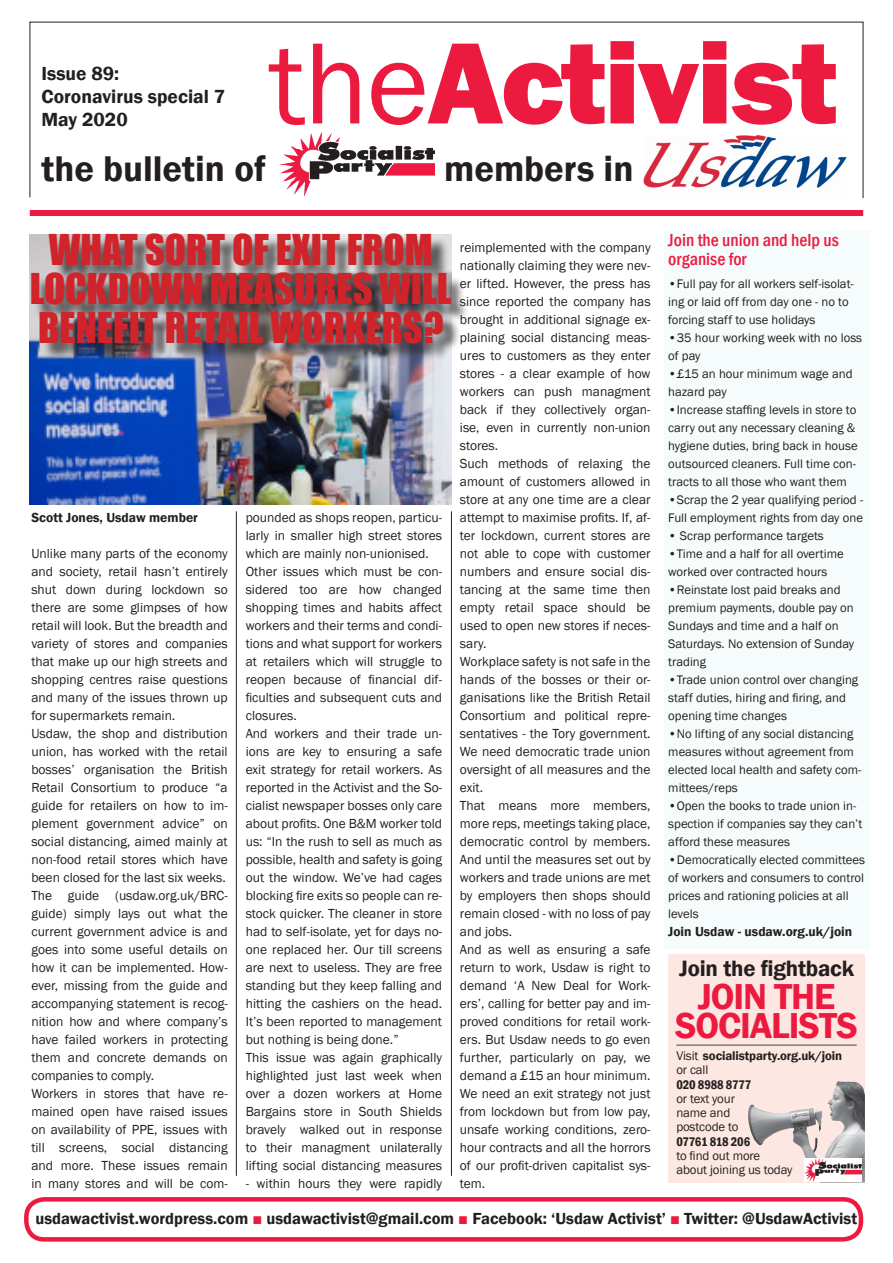
<style>
.page{position:relative;width:893px;height:1263px;background:#fff}
.page>*{position:absolute;margin:0;border:0;box-sizing:border-box;transform-origin:0 0}
.t1{font:800 119.7px "Franklin Gothic";letter-spacing:-.015em;color:#ed1a40}
.Main_head_Impact_120{font:39px/39px "Impact";color:#d1232a;text-align:center}
.Text_Body{font:600 37.05px/28.5px "Franklin Gothic";letter-spacing:-.03em;color:#ed1a40;text-align:center}
.t2{font:600 36.75px "Franklin Gothic";color:#231f20}
.Text_Body-2{font:600 22.8px "Franklin Gothic";letter-spacing:-.01em;color:#231f20}
.t3{font:600 19.5px/23.4px "Franklin Gothic";color:#231f20}
.Subhead{font:500 condensed 18px/19.5px "Franklin Gothic";color:#ed1a40}
.t4{font:600 16.5px "Franklin Gothic";color:#231f20}
.Nibs_Body{font:13.5px/18px "Franklin Gothic";color:#231f20;text-align:justify}
.Byline_Name_Bottom{font:600 13.5px "Franklin Gothic";color:#231f20}
.Head_Fine_36pt{font:12.9px/14.2px "Franklin Gothic";letter-spacing:-.01em;color:#231f20}
.Head_Fine_36pt-2{font:600 12.9px "Franklin Gothic";letter-spacing:-.01em;color:#231f20}
.Head_Fine_36pt-3{font:600 condensed 12.9px "Franklin Gothic";letter-spacing:-.015em;color:#231f20}
.Nibs_Body-2{font:12.75px/18px "Franklin Gothic";color:#231f20}
.s1{font-weight:400}
.s2{font-weight:400;color:#ed1a40}
.s3{color:#ed1a40}
</style>
<div class="page">
<div style="left:24px;top:1197px;width:839px;height:44px;border:4px solid #ed1a40;border-radius:18px"></div>
<svg style="left:30px;top:22px;width:833px;height:176px"></svg>
<img style="left:280px;top:133px;width:155px;height:63px">
<div style="left:30px;top:210px;width:833px;height:6px;background:#ed1a40"></div>
<hr style="left:236px;top:511px;width:1px;height:665px;background:#231f20">
<div style="left:668px;top:954px;width:197px;height:228px;background:#fde7e2"></div>
<img style="left:748px;top:1081px;width:117px;height:101px">
<hr style="left:676px;top:1045px;width:181px;height:1px;background:#231f20">
<img style="left:805px;top:1158px;width:57px;height:23px">
<div style="left:664px;top:230px;width:205px;height:718px;background:#f6fbfb"></div>
<hr style="left:451px;top:511px;width:1px;height:665px;background:#231f20">
<img style="left:30px;top:234px;width:421px;height:270px">
<div style="left:34px;top:236px;width:436px;height:126px;background:#231f20;opacity:.75"></div>
<p class="t3" style="left:41px;top:62px;width:185px">Issue 89:<br>Coronavirus special 7</p>
<p class="t3" style="left:41px;top:108px;width:88px">May 2020</p>
<p class="t1" style="left:269px;top:6px;width:570px"><span class="s1">the</span>Activist</p>
<p class="t2" style="left:41px;top:146px;width:226px">the bulletin of</p>
<p class="t2" style="left:444px;top:146px;width:191px">members in</p>
<p class="Main_head_Impact_120" style="left:30px;top:229px;width:423px">WHAT SORT OF EXIT FROM<br>LOCKDOWN MEASURES WILL<br>BENEFIT RETAIL WORKERS?</p>
<p class="Byline_Name_Bottom" style="left:31px;top:509px;width:168px">Scott Jones, Usdaw member</p>
<p class="Nibs_Body" style="left:31px;top:545px;width:198px">Unlike many parts of the economy and society, retail hasn’t entirely shut down during lockdown so there are some glimpses of how retail will look. But the breadth and variety of stores and companies that make up our high streets and shopping centres raise questions and many of the issues thrown up for supermarkets remain.</p>
<p class="Nibs_Body" style="left:31px;top:725px;width:198px">Usdaw, the shop and distribution union, has worked with the retail bosses’ organisation the British Retail Consortium to produce “a guide for retailers on how to im&shy;plement government advice” on social distancing, aimed mainly at non-food retail stores which have been closed for the last six weeks.</p>
<p class="Nibs_Body" style="left:31px;top:887px;width:198px">The guide (usdaw.org.uk/BRC&shy;guide) simply lays out what the current government advice is and goes into some useful details on how it can be implemented. How&shy;ever, missing from the guide and accompanying statement is recog&shy;nition how and where company’s have failed workers in protecting them and concrete demands on companies to comply.</p>
<p class="Nibs_Body" style="left:31px;top:1085px;width:198px">Workers in stores that have re&shy;mained open have raised issues on availability of PPE, issues with till screens, social distancing and more. These issues remain in many stores and will be com-</p>
<p class="Nibs_Body" style="left:246px;top:509px;width:198px">pounded as shops reopen, particu&shy;larly in smaller high street stores which are mainly non-unionised.</p>
<p class="Nibs_Body" style="left:246px;top:563px;width:198px">Other issues which must be con&shy;sidered too are how changed shopping times and habits affect workers and their terms and condi&shy;tions and what support for workers at retailers which will struggle to reopen because of financial dif&shy;ficulties and subsequent cuts and closures.</p>
<p class="Nibs_Body" style="left:246px;top:725px;width:198px">And workers and their trade un&shy;ions are key to ensuring a safe exit strategy for retail workers. As reported in the Activist and the So&shy;cialist newspaper bosses only care about profits. One B&amp;M worker told us: “In the rush to sell as much as possible, health and safety is going out the window. We’ve had cages blocking fire exits so people can re&shy;stock quicker. The cleaner in store had to self-isolate, yet for days no&shy;one replaced her. Our till screens are next to useless. They are free standing but they keep falling and hitting the cashiers on the head.<br>It’s been reported to management but nothing is being done.”</p>
<p class="Nibs_Body" style="left:246px;top:1049px;width:198px">This issue was again graphically highlighted just last week when over a dozen workers at Home Bargains store in South Shields bravely walked out in response to their managment unilaterally lifting social distancing measures</p>
<p class="Nibs_Body" style="left:246px;top:1175px;width:198px">- within hours they were rapidly</p>
<p class="Nibs_Body" style="left:460px;top:239px;width:192px">reimplemented with the company nationally claiming they were nev&shy;er lifted. However, the press has since reported the company has brought in additional signage ex&shy;plaining social distancing meas&shy;ures to customers as they enter stores - a clear example of how workers can push managment back if they collectively organ&shy;ise, even in currently non-union stores.</p>
<p class="Nibs_Body" style="left:460px;top:455px;width:192px">Such methods of relaxing the amount of customers allowed in store at any one time are a clear attempt to maximise profits. If, af&shy;ter lockdown, current stores are not able to cope with customer numbers and ensure social dis&shy;tancing at the same time then empty retail space should be used to open new stores if neces&shy;sary.</p>
<p class="Nibs_Body" style="left:460px;top:653px;width:192px">Workplace safety is not safe in the hands of the bosses or their or&shy;ganisations like the British Retail Consortium and political repre&shy;sentatives - the Tory government.<br>We need democratic trade union oversight of all measures and the exit.</p>
<p class="Nibs_Body" style="left:460px;top:797px;width:192px">That means more members, more reps, meetings taking place, democratic control by members.<br>And until the measures set out by workers and trade unions are met by employers then shops should remain closed - with no loss of pay and jobs.</p>
<p class="Nibs_Body" style="left:460px;top:941px;width:192px">And as well as ensuring a safe return to work, Usdaw is right to demand ‘A New Deal for Work&shy;ers’, calling for better pay and im&shy;proved conditions for retail work&shy;ers. But Usdaw needs to go even further, particularly on pay, we demand a £15 an hour minimum.<br>We need an exit strategy not just from lockdown but from low pay, unsafe working conditions, zero&shy;hour contracts and all the horrors of our profit-driven capitalist sys&shy;tem.</p>
<p class="Subhead" style="left:668px;top:230px;width:172px">Join the union and help us organise for</p>
<p class="Nibs_Body-2" style="left:668px;top:275px;width:187px">•Full pay for all workers self-isolat&shy;ing or laid off from day one - no to forcing staff to use holidays</p>
<p class="Nibs_Body-2" style="left:668px;top:329px;width:195px">•35 hour working week with no loss of pay</p>
<p class="Nibs_Body-2" style="left:668px;top:365px;width:186px">•£15 an hour minimum wage and hazard pay</p>
<p class="Nibs_Body-2" style="left:668px;top:401px;width:191px">•Increase staffing levels in store to carry out any necessary cleaning &amp; hygiene duties, bring back in house outsourced cleaners. Full time con&shy;tracts to all those who want them</p>
<p class="Nibs_Body-2" style="left:668px;top:491px;width:196px">•Scrap the 2 year qualifying period -<br>Full employment rights from day one</p>
<p class="Nibs_Body-2" style="left:668px;top:527px;width:157px">• Scrap performance targets</p>
<p class="Nibs_Body-2" style="left:668px;top:545px;width:177px">•Time and a half for all overtime worked over contracted hours</p>
<p class="Nibs_Body-2" style="left:668px;top:581px;width:187px">•Reinstate lost paid breaks and premium payments, double pay on<br>Sundays and time and a half on<br>Saturdays. No extension of Sunday trading</p>
<p class="Nibs_Body-2" style="left:668px;top:671px;width:191px">•Trade union control over changing staff duties, hiring and firing, and opening time changes</p>
<p class="Nibs_Body-2" style="left:668px;top:725px;width:195px">•No lifting of any social distancing measures without agreement from elected local health and safety com&shy;mittees/reps</p>
<p class="Nibs_Body-2" style="left:668px;top:797px;width:196px">•Open the books to trade union in&shy;spection if companies say they can’t afford these measures</p>
<p class="Nibs_Body-2" style="left:668px;top:851px;width:198px">•Democratically elected committees of workers and consumers to control prices and rationing policies at all levels</p>
<p class="Byline_Name_Bottom" style="left:668px;top:923px;width:185px">Join Usdaw - usdaw.org.uk/join</p>
<p class="Text_Body-2" style="left:679px;top:955px;width:176px">Join the fightback</p>
<p class="Text_Body" style="left:675px;top:983px;width:185px">JOIN THE<br>SOCIALISTS</p>
<p class="Head_Fine_36pt-2" style="left:676px;top:1048px;width:167px"><span class="s1">Visit</span> socialistparty.org.uk/join</p>
<p class="Head_Fine_36pt" style="left:676px;top:1063px;width:34px">or call</p>
<p class="Head_Fine_36pt-3" style="left:676px;top:1075px;width:76px">020 8988 8777</p>
<p class="Head_Fine_36pt" style="left:676px;top:1092px;width:64px">or text your name and postcode to</p>
<p class="Head_Fine_36pt-3" style="left:676px;top:1133px;width:75px">07761 818 206</p>
<p class="Head_Fine_36pt" style="left:676px;top:1149px;width:118px">to find out more about joining us today</p>
<p class="t4" style="left:35px;top:1208px;width:823px">usdawactivist.wordpress.com <span class="s2">■</span> usdawactivist@gmail.com <span class="s2">■</span> Facebook: ‘Usdaw Activist’ <span class="s3">■</span> Twitter: @UsdawActivist</p>
</div>
